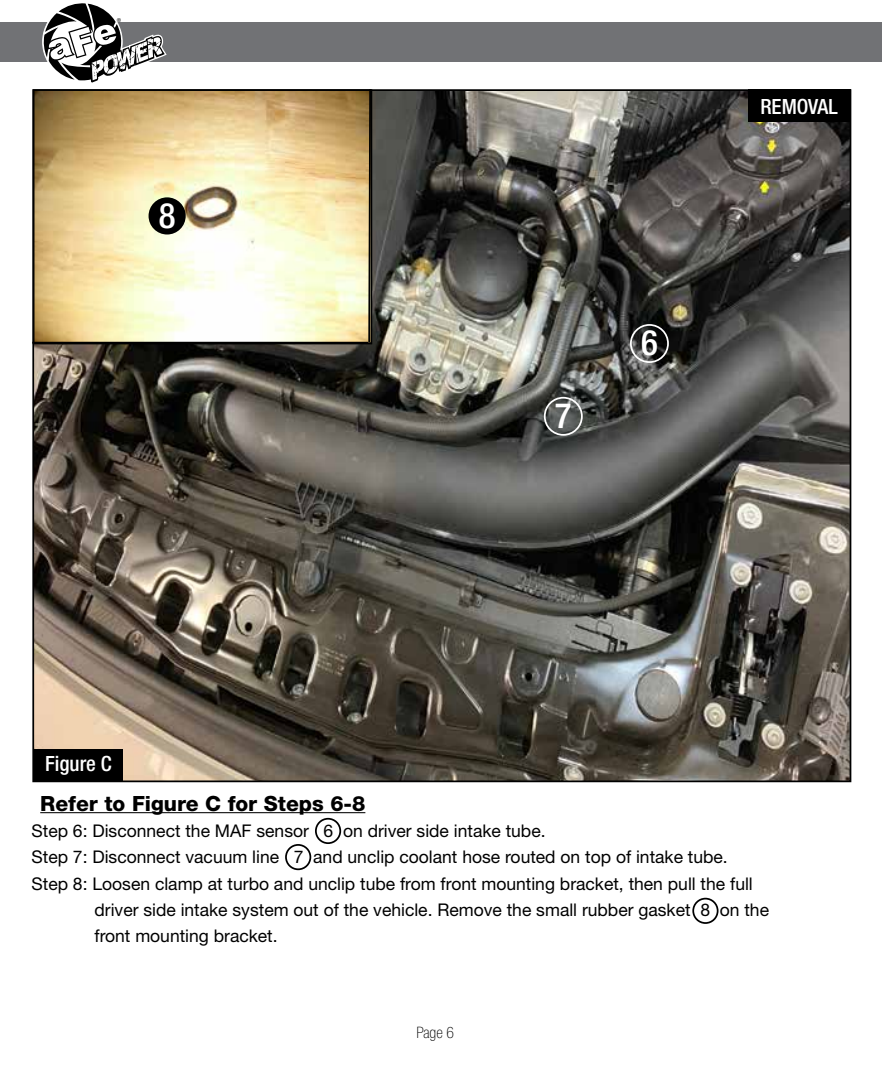
<style>
.page{position:relative;width:882px;height:1071px;background:#fff}
.page>*{position:absolute;margin:0;border:0;box-sizing:border-box;transform-origin:0 0}
.t1{font:500 condensed 35px "Helvetica Neue";color:#fff}
.t2{font:800 21px "Helvetica Neue";color:#000}
.t3{font:500 condensed 21px "Helvetica Neue";color:#fff}
.t4{font:17.5px "Helvetica Neue";color:#000}
.t5{font:100 condensed 15.75px "Helvetica Neue";color:#000}
.t6{font:8.75px "Myriad";color:#000}
</style>
<div class="page">
<div style="left:0;top:23px;width:882px;height:39px;background:#717275"></div>
<svg style="left:43px;top:3px;width:124px;height:80px"></svg>
<img style="left:35px;top:92px;width:813px;height:687px">
<hr style="left:40px;top:812px;width:325px;height:1px;background:#000">
<div style="left:33px;top:749px;width:90px;height:33px;background:#000"></div>
<div style="left:748px;top:89px;width:102px;height:33px;background:#000"></div>
<div style="left:692px;top:898px;width:27px;height:26px;border:2px solid #000;border-radius:50%"></div>
<img style="left:36px;top:92px;width:331px;height:249px">
<div style="left:33px;top:89px;width:339px;height:255px;border:2px solid #000"></div>
<div style="left:544px;top:397px;width:39px;height:39px;border:2px solid #fff;border-radius:50%"></div>
<div style="left:630px;top:324px;width:39px;height:39px;border:2px solid #fff;border-radius:50%"></div>
<div style="left:149px;top:197px;width:37px;height:38px;background:#000;border-radius:50%"></div>
<div style="left:315px;top:818px;width:26px;height:26px;border:2px solid #000;border-radius:50%"></div>
<div style="left:285px;top:844px;width:26px;height:26px;border:2px solid #000;border-radius:50%"></div>
<svg style="left:367px;top:89px;width:5px;height:255px"></svg>
<hr style="left:32px;top:342px;width:336px;height:2px;background:#000">
<p class="t6" style="left:117px;top:17px;width:6px">®</p>
<h1 class="t1" style="left:159px;top:195px;width:18px">8</h1>
<p class="t3" style="left:45px;top:751px;width:68px">Figure C</p>
<h1 class="t1" style="left:555px;top:395px;width:18px">7</h1>
<h1 class="t1" style="left:641px;top:322px;width:18px">6</h1>
<p class="t3" style="left:760px;top:94px;width:79px">REMOVAL</p>
<p class="t2" style="left:40px;top:791px;width:327px">Refer to Figure C for Steps 6-8</p>
<p class="t4" style="left:32px;top:820px;width:516px">Step 6: Disconnect the MAF sensor 6 on driver side intake tube.</p>
<p class="t4" style="left:32px;top:847px;width:698px">Step 7: Disconnect vacuum line 7 and unclip coolant hose routed on top of intake tube.</p>
<p class="t4" style="left:32px;top:873px;width:723px">Step 8: Loosen clamp at turbo and unclip tube from front mounting bracket, then pull the full</p>
<p class="t4" style="left:94px;top:899px;width:676px">driver side intake system out of the vehicle. Remove the small rubber gasket 8 on the</p>
<p class="t4" style="left:94px;top:925px;width:185px">front mounting bracket.</p>
<p class="t5" style="left:416px;top:1024px;width:39px">Page 6</p>
</div>
